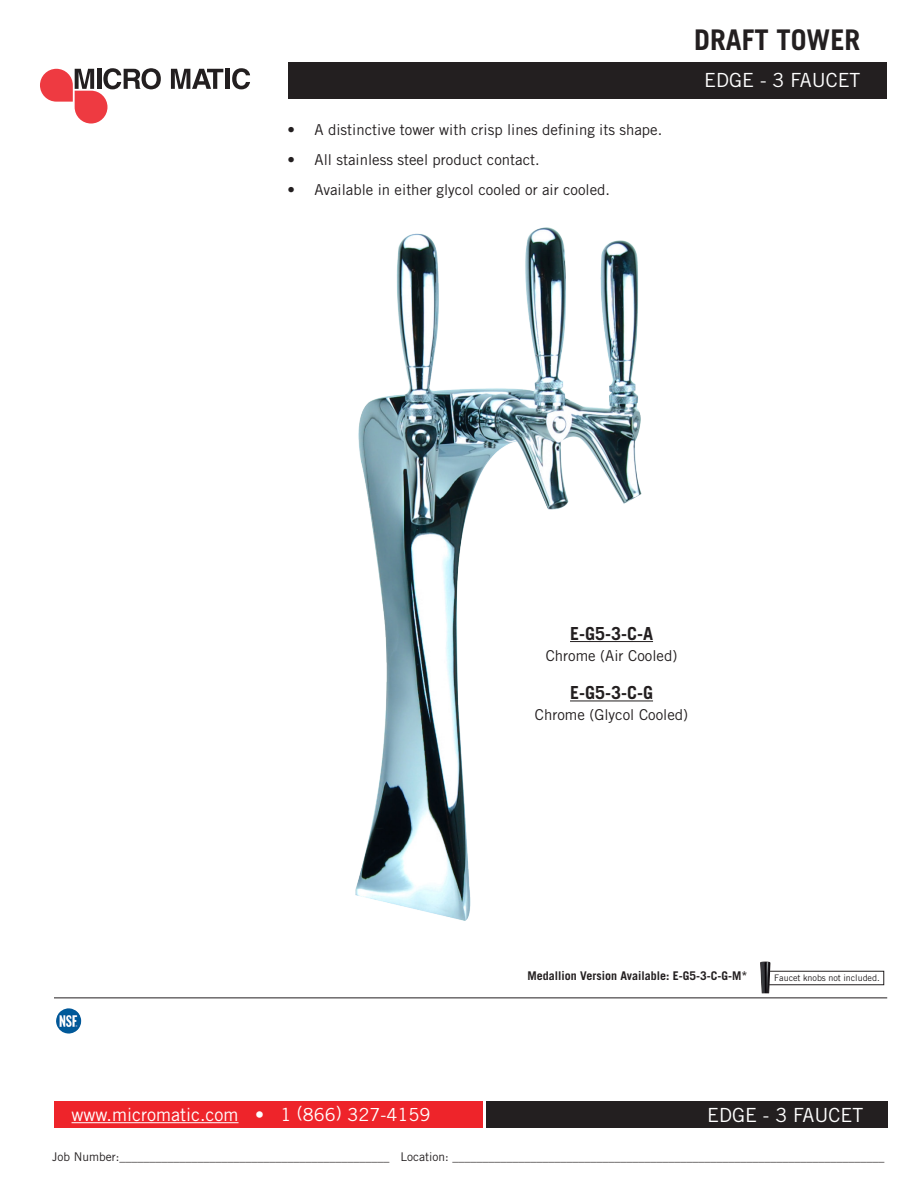
<style>
.page{position:relative;width:918px;height:1188px;background:#fff}
.page>*{position:absolute;margin:0;border:0;box-sizing:border-box;transform-origin:0 0}
.t1{font:700 28.5px "Trade Gothic LT Std";color:#231f20}
.t2{font:19.5px "Trade Gothic LT Std";color:#fff}
.t3{font:18px "Trade Gothic LT Std";color:#fff}
.t4{font:700 18px "Trade Gothic LT Std";color:#231f20}
.t5{font:15px "Trade Gothic LT Std";color:#231f20}
.t6{font:12px "Trade Gothic LT Std";color:#231f20}
.t7{font:700 12px "Trade Gothic LT Std";color:#231f20}
.Normal_subhead{font:9px "Trade Gothic LT Std";letter-spacing:-.005em;color:#231f20}
</style>
<div class="page">
<div style="left:288px;top:62px;width:599px;height:37px;background:#231f20"></div>
<svg style="left:40px;top:68px;width:121px;height:56px"></svg>
<svg style="left:171px;top:69px;width:52px;height:20px"></svg>
<hr style="left:225px;top:69px;width:4px;height:20px;background:#231f20">
<svg style="left:232px;top:68px;width:18px;height:21px"></svg>
<div style="left:54px;top:1101px;width:428px;height:27px;background:#ee242a"></div>
<div style="left:486px;top:1101px;width:401px;height:27px;background:#231f20"></div>
<hr style="left:54px;top:998px;width:833px;height:1px;background:#231f20">
<hr style="left:72px;top:1122px;width:167px;height:1px;background:#fff">
<div style="left:765px;top:971px;width:119px;height:14px;border:1px solid #231f20"></div>
<img style="left:760px;top:961px;width:11px;height:32px">
<img style="left:56px;top:1008px;width:25px;height:26px">
<img style="left:355px;top:227px;width:299px;height:694px">
<p class="t1" style="left:694px;top:22px;width:168px">DRAFT TOWER</p>
<p class="t5" style="left:288px;top:121px;width:376px">• A distinctive tower with crisp lines defining its shape.</p>
<p class="t5" style="left:288px;top:151px;width:254px">• All stainless steel product contact.</p>
<p class="t5" style="left:288px;top:181px;width:324px">• Available in either glycol cooled or air cooled.</p>
<p class="t2" style="left:704px;top:68px;width:158px">EDGE - 3 FAUCET</p>
<p class="t4" style="left:570px;top:622px;width:85px">E-G5-3-C-A</p>
<p class="t5" style="left:546px;top:646px;width:133px">Chrome (Air Cooled)</p>
<p class="t4" style="left:570px;top:682px;width:85px">E-G5-3-C-G</p>
<p class="t5" style="left:535px;top:706px;width:155px">Chrome (Glycol Cooled)</p>
<p class="t3" style="left:72px;top:1104px;width:360px">www.micromatic.com • 1 (866) 327-4159</p>
<p class="t7" style="left:528px;top:969px;width:222px">Medallion Version Available: E-G5-3-C-G-M*</p>
<p class="Normal_subhead" style="left:774px;top:972px;width:107px">Faucet knobs not included.</p>
<p class="t2" style="left:707px;top:1103px;width:158px">EDGE - 3 FAUCET</p>
<p class="t6" style="left:52px;top:1150px;width:834px">Job Number:_____________________________________________ Location: ________________________________________________________________________</p>
</div>
